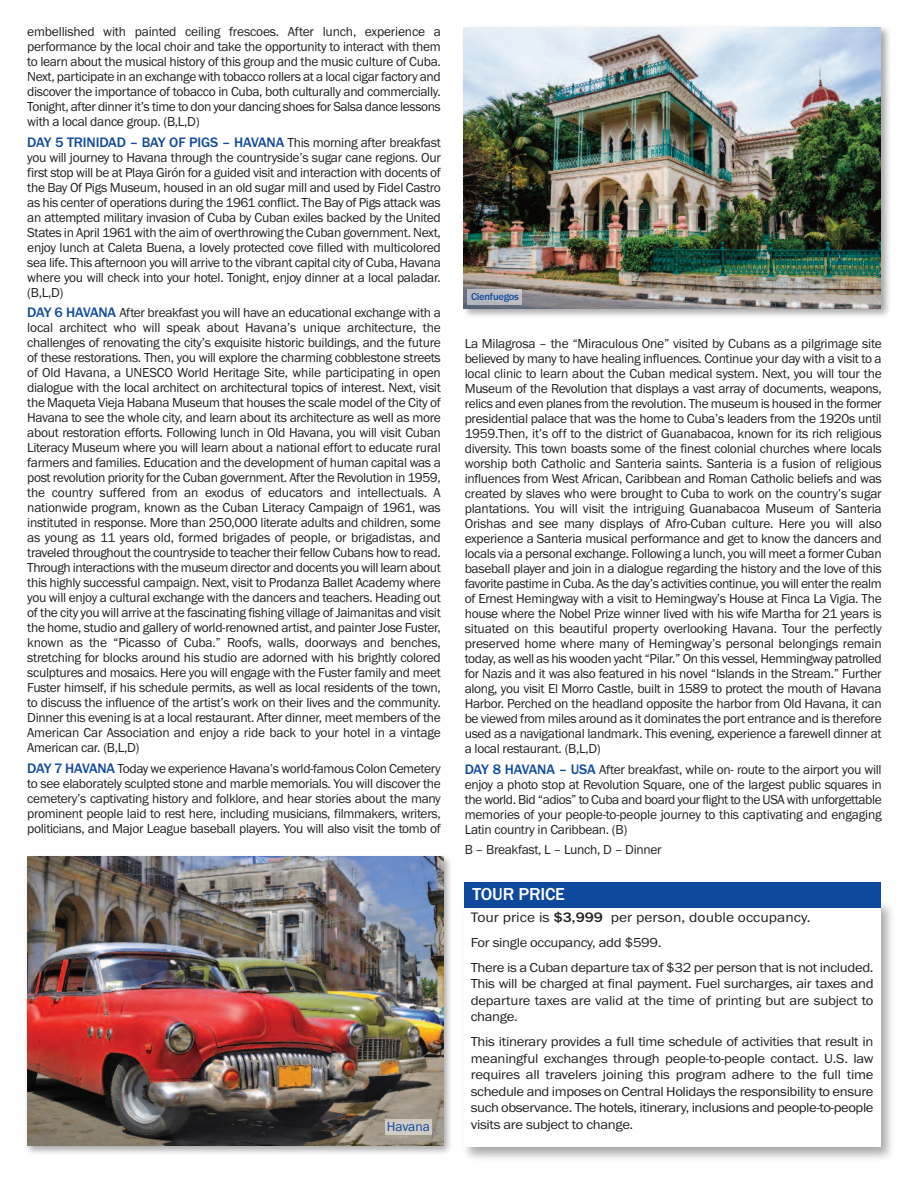
<style>
.page{position:relative;width:918px;height:1188px;background:#fff}
.page>*{position:absolute;margin:0;border:0;box-sizing:border-box;transform-origin:0 0}
.t1{font:500 18px "Franklin Gothic";letter-spacing:-.01em;color:#fff}
.t2{font:500 14.25px "Franklin Gothic";letter-spacing:-.01em;color:#0f499d}
.t3{font:14.25px "Franklin Gothic";color:#231f20;scale:1.09 1}
.t4{font:13.5px/15px "Franklin Gothic";letter-spacing:-.025em;color:#231f20;text-align:justify}
.t5{font:13.5px/16.5px "Franklin Gothic";letter-spacing:-.025em;color:#231f20;text-align:justify;scale:1.09 1}
.t6{font:13.5px "Franklin Gothic";color:#0f499d}
.t7{font:500 10.5px "Franklin Gothic";letter-spacing:-.025em;color:#0f499d}
.s1{font-weight:400;font-size:13.5px;color:#231f20}
.s2{font-weight:500;font-size:14.25px;color:#0f499d}
.s3{font-weight:500}
</style>
<div class="page">
<img style="left:463px;top:27px;width:426px;height:290px">
<img style="left:464px;top:27px;width:417px;height:282px">
<img style="left:465px;top:904px;width:427px;height:255px">
<div style="left:465px;top:902px;width:416px;height:245px;background:#fff"></div>
<div style="left:464px;top:882px;width:417px;height:26px;background:#0f499d"></div>
<img style="left:26px;top:856px;width:424px;height:298px">
<img style="left:27px;top:856px;width:416px;height:290px">
<div style="left:385px;top:1119px;width:47px;height:16px;background:#cfcac4"></div>
<div style="left:467px;top:289px;width:55px;height:16px;background:#bbbcc1"></div>
<p class="t4" style="left:27px;top:24px;width:415px">embellished with painted ceiling frescoes. After lunch, experience a performance by the local choir and take the opportunity to interact with them to learn about the musical history of this group and the music culture of Cuba.<br>Next, participate in an exchange with tobacco rollers at a local cigar factory and discover the importance of tobacco in Cuba, both culturally and commercially.<br>Tonight, after dinner it’s time to don your dancing shoes for Salsa dance lessons with a local dance group. (B,L,D)</p>
<p class="t2" style="left:27px;top:134px;width:415px">DAY 5 TRINIDAD – BAY OF PIGS – HAVANA <span class="s1">This morning after breakfast</span></p>
<p class="t4" style="left:27px;top:150px;width:415px">you will journey to Havana through the countryside’s sugar cane regions. Our first stop will be at Playa Girón for a guided visit and interaction with docents of the Bay Of Pigs Museum, housed in an old sugar mill and used by Fidel Castro as his center of operations during the 1961 conflict. The Bay of Pigs attack was an attempted military invasion of Cuba by Cuban exiles backed by the United States in April 1961 with the aim of overthrowing the Cuban government. Next, enjoy lunch at Caleta Buena, a lovely protected cove filled with multicolored sea life. This afternoon you will arrive to the vibrant capital city of Cuba, Havana where you will check into your hotel. Tonight, enjoy dinner at a local paladar. (B,L,D)</p>
<p class="t4" style="left:27px;top:305px;width:415px"><span class="s2">DAY 6 HAVANA</span> After breakfast you will have an educational exchange with a local architect who will speak about Havana’s unique architecture, the challenges of renovating the city’s exquisite historic buildings, and the future of these restorations. Then, you will explore the charming cobblestone streets of Old Havana, a UNESCO World Heritage Site, while participating in open dialogue with the local architect on architectural topics of interest. Next, visit the Maqueta Vieja Habana Museum that houses the scale model of the City of Havana to see the whole city, and learn about its architecture as well as more about restoration efforts. Following lunch in Old Havana, you will visit Cuban Literacy Museum where you will learn about a national effort to educate rural farmers and families. Education and the development of human capital was a post revolution priority for the Cuban government. After the Revolution in 1959, the country suffered from an exodus of educators and intellectuals. A nationwide program, known as the Cuban Literacy Campaign of 1961, was instituted in response. More than 250,000 literate adults and children, some as young as 11 years old, formed brigades of people, or brigadistas, and traveled throughout the countryside to teacher their fellow Cubans how to read.<br>Through interactions with the museum director and docents you will learn about this highly successful campaign. Next, visit to Prodanza Ballet Academy where you will enjoy a cultural exchange with the dancers and teachers. Heading out of the city you will arrive at the fascinating fishing village of Jaimanitas and visit the home, studio and gallery of world-renowned artist, and painter Jose Fuster, known as the “Picasso of Cuba.” Roofs, walls, doorways and benches, stretching for blocks around his studio are adorned with his brightly colored sculptures and mosaics. Here you will engage with the Fuster family and meet Fuster himself, if his schedule permits, as well as local residents of the town, to discuss the influence of the artist’s work on their lives and the community.<br>Dinner this evening is at a local restaurant. After dinner, meet members of the American Car Association and enjoy a ride back to your hotel in a vintage American car. (B,L,D)</p>
<p class="t4" style="left:27px;top:760px;width:415px"><span class="s2">DAY 7 HAVANA</span> Today we experience Havana’s world-famous Colon Cemetery to see elaborately sculpted stone and marble memorials. You will discover the cemetery’s captivating history and folklore, and hear stories about the many prominent people laid to rest here, including musicians, filmmakers, writers, politicians, and Major League baseball players. You will also visit the tomb of</p>
<p class="t6" style="left:387px;top:1118px;width:45px">Havana</p>
<p class="t7" style="left:471px;top:290px;width:49px">Cienfuegos</p>
<p class="t4" style="left:465px;top:336px;width:419px">La Milagrosa – the “Miraculous One” visited by Cubans as a pilgrimage site believed by many to have healing influences. Continue your day with a visit to a local clinic to learn about the Cuban medical system. Next, you will tour the Museum of the Revolution that displays a vast array of documents, weapons, relics and even planes from the revolution. The museum is housed in the former presidential palace that was the home to Cuba’s leaders from the 1920s until 1959.Then, it’s off to the district of Guanabacoa, known for its rich religious diversity. This town boasts some of the finest colonial churches where locals worship both Catholic and Santeria saints. Santeria is a fusion of religious influences from West African, Caribbean and Roman Catholic beliefs and was created by slaves who were brought to Cuba to work on the country’s sugar plantations. You will visit the intriguing Guanabacoa Museum of Santeria Orishas and see many displays of Afro-Cuban culture. Here you will also experience a Santeria musical performance and get to know the dancers and locals via a personal exchange. Following a lunch, you will meet a former Cuban baseball player and join in a dialogue regarding the history and the love of this favorite pastime in Cuba. As the day’s activities continue, you will enter the realm of Ernest Hemingway with a visit to Hemingway’s House at Finca La Vigia. The house where the Nobel Prize winner lived with his wife Martha for 21 years is situated on this beautiful property overlooking Havana. Tour the perfectly preserved home where many of Hemingway’s personal belongings remain today, as well as his wooden yacht “Pilar.” On this vessel, Hemmingway patrolled for Nazis and it was also featured in his novel “Islands in the Stream.” Further along, you visit El Morro Castle, built in 1589 to protect the mouth of Havana Harbor. Perched on the headland opposite the harbor from Old Havana, it can be viewed from miles around as it dominates the port entrance and is therefore used as a navigational landmark. This evening, experience a farewell dinner at a local restaurant. (B,L,D)</p>
<p class="t4" style="left:465px;top:762px;width:419px"><span class="s2">DAY 8 HAVANA – USA</span> After breakfast, while on- route to the airport you will enjoy a photo stop at Revolution Square, one of the largest public squares in the world. Bid “adios” to Cuba and board your flight to the USA with unforgettable memories of your people-to-people journey to this captivating and engaging Latin country in Caribbean. (B)</p>
<p class="t4" style="left:465px;top:842px;width:198px">B – Breakfast, L – Lunch, D – Dinner</p>
<h1 class="t1" style="left:472px;top:883px;width:94px">TOUR PRICE</h1>
<p class="t3" style="left:471px;top:908px;width:313px">Tour price is <span class="s3">$3,999</span> per person, double occupancy.</p>
<p class="t5" style="left:471px;top:929px;width:371px;line-height:25.2px">For single occupancy, add $599.<br>There is a Cuban departure tax of $32 per person that is not included.</p>
<p class="t5" style="left:471px;top:975px;width:371px">This will be charged at final payment. Fuel surcharges, air taxes and departure taxes are valid at the time of printing but are subject to change.</p>
<p class="t5" style="left:471px;top:1034px;width:371px">This itinerary provides a full time schedule of activities that result in meaningful exchanges through people-to-people contact. U.S. law requires all travelers joining this program adhere to the full time schedule and imposes on Central Holidays the responsibility to ensure such observance. The hotels, itinerary, inclusions and people-to-people visits are subject to change.</p>
</div>
